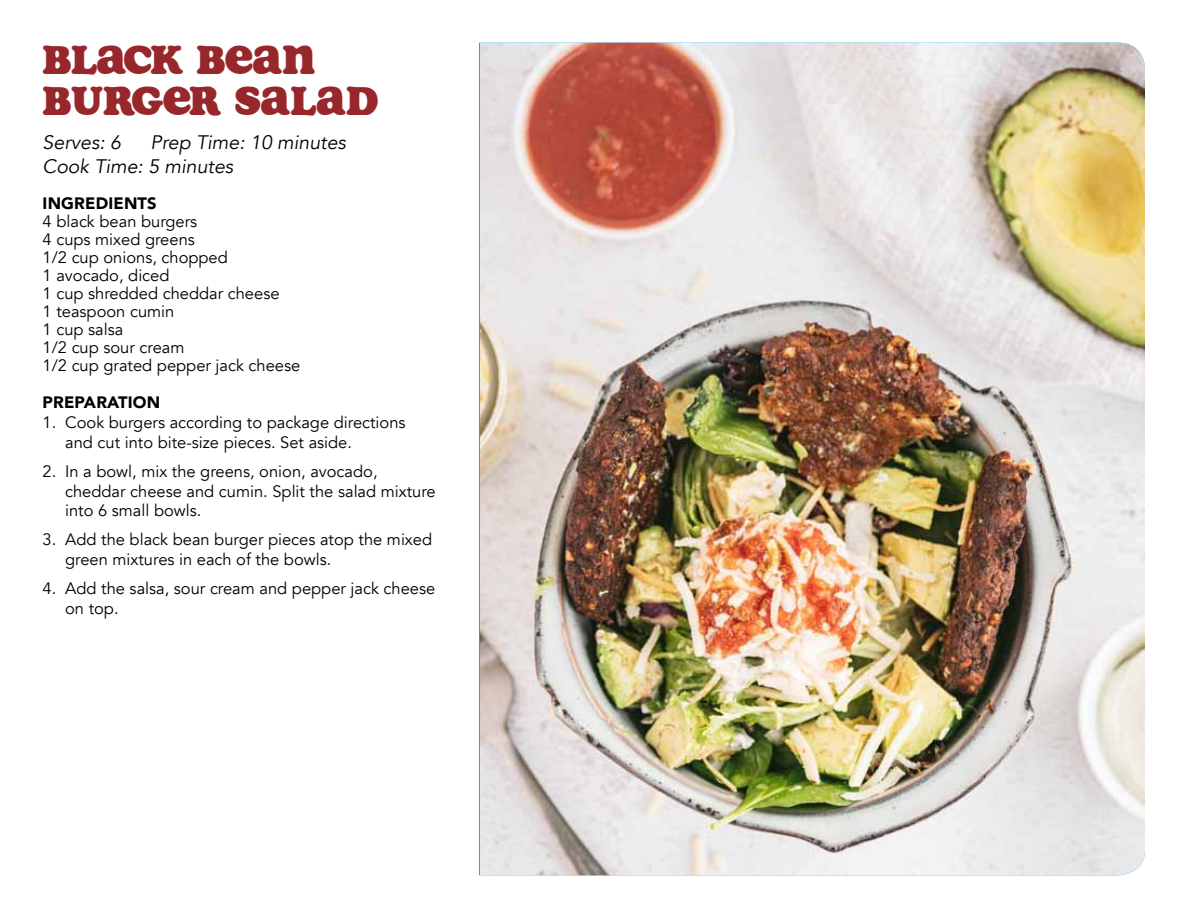
<style>
.page{position:relative;width:1188px;height:918px;background:#fff}
.page>*{position:absolute;margin:0;border:0;box-sizing:border-box;transform-origin:0 0}
.t1{font:40.5px/40.5px "Soap";color:#98272b}
.t2{font:italic 19.5px/23.4px "Avenir";color:#000}
.t3{font:16.5px/18px "Avenir";color:#000}
.t4{font:900 16.5px "Avenir";letter-spacing:.01em;color:#000}
</style>
<div class="page">
<img style="left:480px;top:43px;width:665px;height:832px">
<h1 class="t1" style="left:43px;top:39px;width:337px">BLACK BEAN<br>BURGER SALAD</h1>
<p class="t2" style="left:43px;top:131px;width:80px">Serves: 6</p>
<p class="t2" style="left:43px;top:131px;width:305px;text-indent:108px">Prep Time: 10 minutes<br>Cook Time: 5 minutes</p>
<p class="t4" style="left:43px;top:189px;width:116px">INGREDIENTS</p>
<p class="t3" style="left:43px;top:212px;width:259px">4 black bean burgers<br>4 cups mixed greens<br>1/2 cup onions, chopped<br>1 avocado, diced<br>1 cup shredded cheddar cheese<br>1 teaspoon cumin<br>1 cup salsa<br>1/2 cup sour cream<br>1/2 cup grated pepper jack cheese</p>
<p class="t4" style="left:43px;top:389px;width:119px">PREPARATION</p>
<p class="t3" style="left:65px;top:413px;width:342px;line-height:19.8px;text-indent:-23px">1. Cook burgers according to package directions and cut into bite-size pieces. Set aside.</p>
<p class="t3" style="left:65px;top:462px;width:372px;line-height:19.8px;text-indent:-23px">2. In a bowl, mix the greens, onion, avocado, cheddar cheese and cumin. Split the salad mixture into 6 small bowls.</p>
<p class="t3" style="left:65px;top:530px;width:369px;line-height:19.8px;text-indent:-23px">3. Add the black bean burger pieces atop the mixed green mixtures in each of the bowls.</p>
<p class="t3" style="left:65px;top:579px;width:372px;line-height:19.8px;text-indent:-23px">4. Add the salsa, sour cream and pepper jack cheese on top.</p>
</div>
